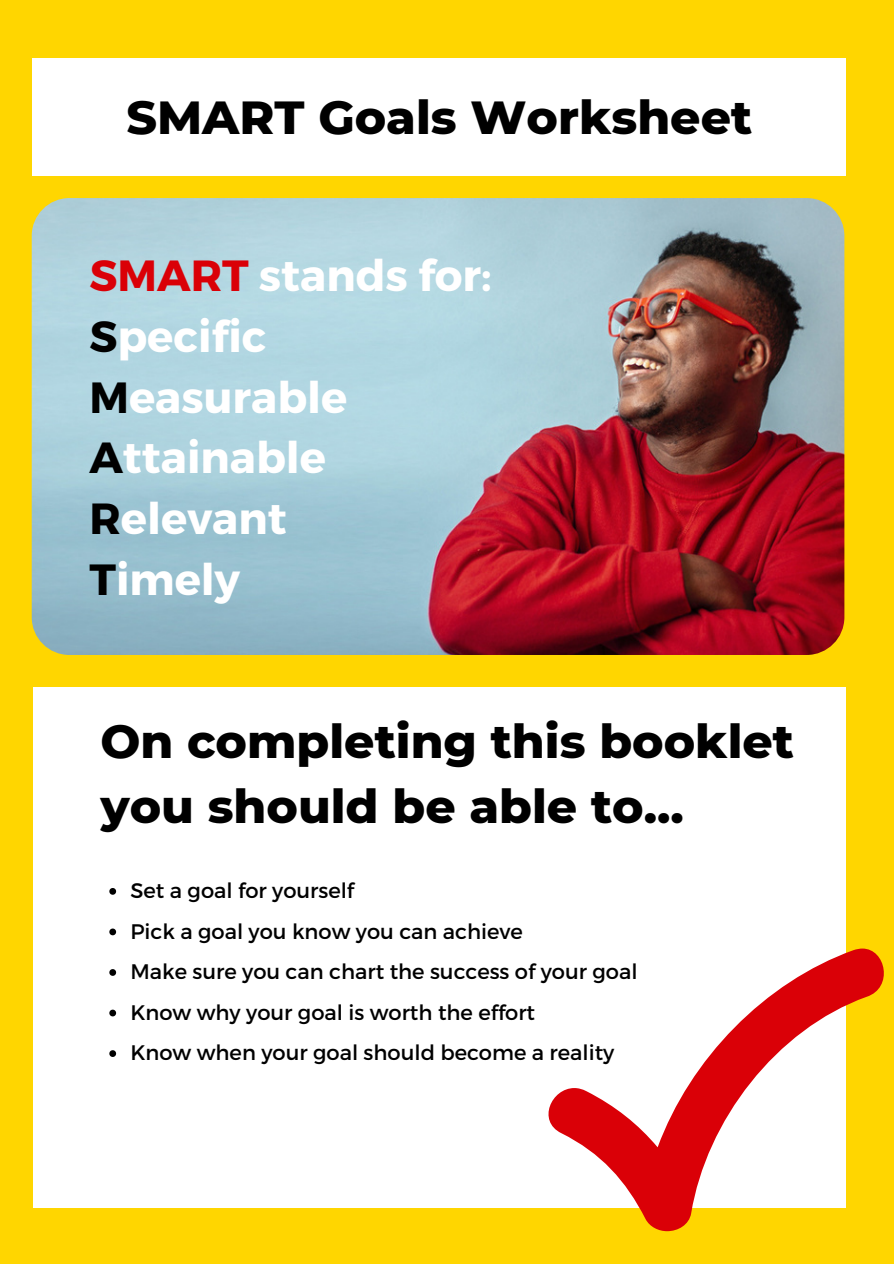
<style>
.page{position:relative;width:894px;height:1264px;background:#fff}
.page>*{position:absolute;margin:0;border:0;box-sizing:border-box;transform-origin:0 0}
.t1{font:800 47.25px "Montserrat";color:#000}
.t2{font:700 43.5px "Montserrat";color:#fff}
.t3{font:21px "Montserrat";color:#000}
.s1{color:#da0007}
.s2{color:#000}
</style>
<div class="page">
<div style="left:0;top:0;width:893px;height:1263px;background:#ffd600"></div>
<div style="left:32px;top:59px;width:813px;height:117px;background:#fff"></div>
<div style="left:33px;top:687px;width:812px;height:520px;background:#fff"></div>
<svg style="left:109px;top:888px;width:7px;height:6px"></svg>
<svg style="left:109px;top:928px;width:7px;height:7px"></svg>
<svg style="left:109px;top:969px;width:7px;height:6px"></svg>
<svg style="left:109px;top:1009px;width:7px;height:7px"></svg>
<svg style="left:109px;top:1050px;width:7px;height:6px"></svg>
<img style="left:32px;top:198px;width:812px;height:457px;border-radius:38px">
<svg style="left:536px;top:948px;width:348px;height:283px"></svg>
<p class="t1" style="left:126px;top:88px;width:627px">SMART Goals Worksheet</p>
<p class="t2" style="left:89px;top:247px;width:403px"><span class="s1">SMART</span> stands for:</p>
<p class="t2" style="left:89px;top:308px;width:178px"><span class="s2">S</span>pecific</p>
<p class="t2" style="left:89px;top:369px;width:259px"><span class="s2">M</span>easurable</p>
<p class="t2" style="left:89px;top:429px;width:238px"><span class="s2">A</span>ttainable</p>
<p class="t2" style="left:89px;top:490px;width:199px"><span class="s2">R</span>elevant</p>
<p class="t2" style="left:89px;top:551px;width:152px"><span class="s2">T</span>imely</p>
<p class="t1" style="left:100px;top:712px;width:695px">On completing this booklet</p>
<p class="t1" style="left:100px;top:777px;width:585px">you should be able to...</p>
<p class="t3" style="left:130px;top:877px;width:225px">Set a goal for yourself</p>
<p class="t3" style="left:130px;top:917px;width:394px">Pick a goal you know you can achieve</p>
<p class="t3" style="left:130px;top:958px;width:508px">Make sure you can chart the success of your goal</p>
<p class="t3" style="left:130px;top:998px;width:406px">Know why your goal is worth the effort</p>
<p class="t3" style="left:130px;top:1039px;width:485px">Know when your goal should become a reality</p>
</div>
